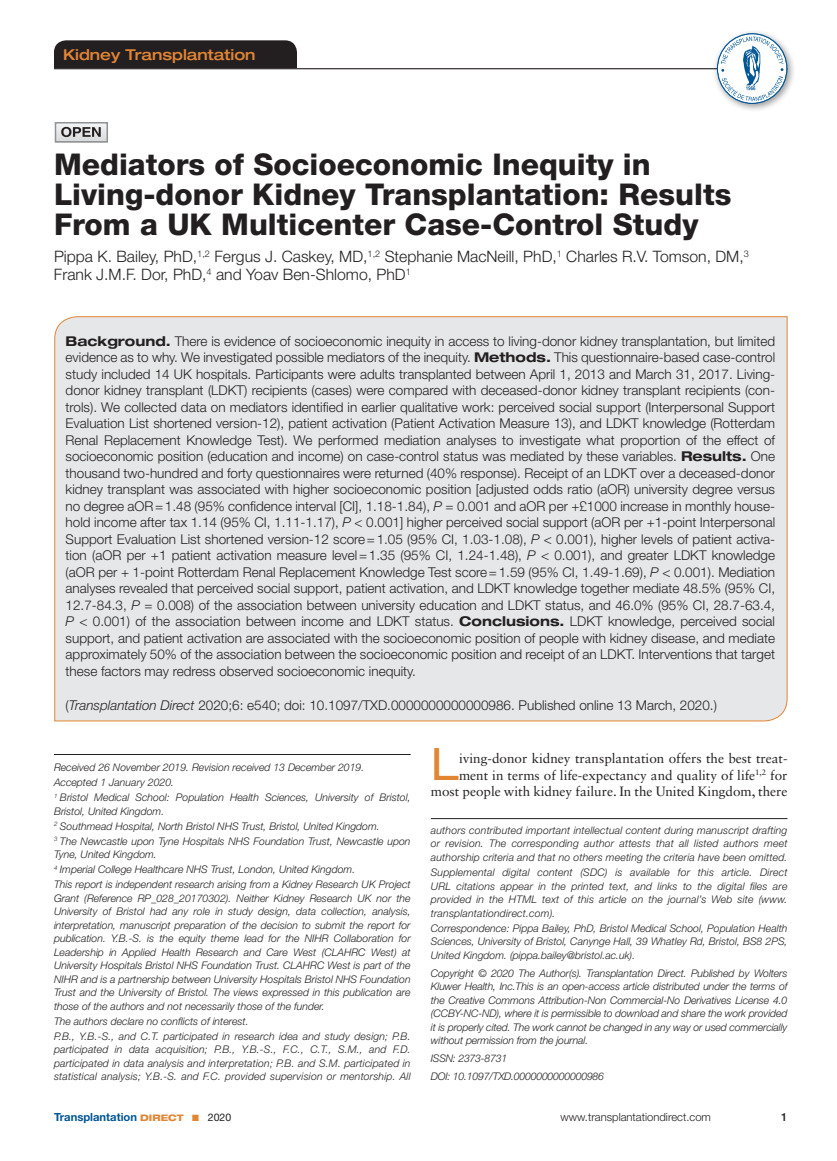
<style>
.page{position:relative;width:837px;height:1161px;background:#fff}
.page>*{position:absolute;margin:0;border:0;box-sizing:border-box;transform-origin:0 0}
.t1{font:expanded 44.7px "Helvetica Neue LT Std";color:#e38634}
.t2{font:800 30px/30px "Helvetica Neue LT Std";color:#231f20}
.t3{font:300 15.75px/18px "Helvetica Neue LT Std";color:#231f20}
.t4{font:500 expanded 15px "Helvetica Neue LT Std";color:#e38634}
.t5{font:300 13.5px/16.5px "Helvetica Neue LT Std";color:#231f20;text-align:justify}
.t6{font:13.5px/16.5px "Sabon LT Std";color:#231f20;text-align:right}
.t7{font:300 11.25px "Helvetica Neue LT Std";color:#231f20}
.t8{font:700 11.25px "Helvetica Neue LT Std";color:#005595}
.t9{font:500 11.25px "Helvetica Neue LT Std";color:#231f20}
.t10{font:italic 300 10.5px/13.5px "Helvetica Neue LT Std";color:#231f20;text-align:justify}
.t11{font:italic 300 10.5px/18px "Helvetica Neue LT Std";letter-spacing:-.02em;color:#231f20}
.s1{font-weight:700;font-stretch:expanded}
.s2{font-style:italic}
.s3{font-weight:800;font-stretch:expanded;font-size:9px;color:#e38634}
.s4{color:#e38634}
.s5{font-weight:400;font-size:10.5px;color:#231f20}
</style>
<div class="page">
<hr style="left:54px;top:68px;width:734px;height:1px;background:#231f20">
<img style="left:58px;top:125px;width:47px;height:15px">
<div style="left:55px;top:122px;width:53px;height:21px;border:2px solid #909295"></div>
<svg style="left:61px;top:127px;width:40px;height:10px"></svg>
<hr style="left:431px;top:818px;width:357px;height:1px;background:#231f20">
<hr style="left:54px;top:754px;width:357px;height:1px;background:#231f20">
<div style="left:54px;top:40px;width:243px;height:28px;background:#231f20"></div>
<div style="left:54px;top:316px;width:734px;height:406px;background:#e6e7e9"></div>
<div style="left:713px;top:29px;width:83px;height:84px;background:#231f20;opacity:.45"></div>
<svg style="left:717px;top:34px;width:70px;height:69px"></svg>
<svg style="left:721px;top:37px;width:62px;height:64px"></svg>
<div style="left:717px;top:33px;width:70px;height:71px;border:1px solid #005595;border-radius:50%"></div>
<h3 class="t4" style="left:63px;top:45px;width:194px">Kidney Transplantation</h3>
<h2 class="t2" style="left:54px;top:150px;width:679px">Mediators of Socioeconomic Inequity in<br>Living-donor Kidney Transplantation: Results<br>From a UK Multicenter Case-Control Study</h2>
<h3 class="t3" style="left:54px;top:247px;width:696px">Pippa K. Bailey, PhD,<sup>1,2</sup> Fergus J. Caskey, MD,<sup>1,2</sup> Stephanie MacNeill, PhD,<sup>1</sup> Charles R.V. Tomson, DM,<sup>3<br></sup>Frank J.M.F. Dor, PhD,<sup>4</sup> and Yoav Ben-Shlomo, PhD<sup>1</sup></h3>
<p class="t5" style="left:66px;top:332px;width:711px"><span class="s1">Background.</span> There is evidence of socioeconomic inequity in access to living-donor kidney transplantation, but limited evidence as to why. We investigated possible mediators of the inequity. <span class="s1">Methods.</span> This questionnaire-based case-control study included 14 UK hospitals. Participants were adults transplanted between April 1, 2013 and March 31, 2017. Living&shy;donor kidney transplant (LDKT) recipients (cases) were compared with deceased-donor kidney transplant recipients (con&shy;trols). We collected data on mediators identified in earlier qualitative work: perceived social support (Interpersonal Support Evaluation List shortened version-12), patient activation (Patient Activation Measure 13), and LDKT knowledge (Rotterdam Renal Replacement Knowledge Test). We performed mediation analyses to investigate what proportion of the effect of socioeconomic position (education and income) on case-control status was mediated by these variables. <span class="s1">Results.</span> One thousand two-hundred and forty questionnaires were returned (40% response). Receipt of an LDKT over a deceased-donor kidney transplant was associated with higher socioeconomic position [adjusted odds ratio (aOR) university degree versus no degree aOR=1.48 (95% confidence interval [CI], 1.18-1.84), <span class="s2">P</span> = 0.001 and aOR per +£1000 increase in monthly house&shy;hold income after tax 1.14 (95% CI, 1.11-1.17), <span class="s2">P</span> &lt; 0.001] higher perceived social support (aOR per +1-point Interpersonal Support Evaluation List shortened version-12 score=1.05 (95% CI, 1.03-1.08), <span class="s2">P</span> &lt; 0.001), higher levels of patient activa&shy;tion (aOR per +1 patient activation measure level=1.35 (95% CI, 1.24-1.48), <span class="s2">P</span> &lt; 0.001), and greater LDKT knowledge (aOR per + 1-point Rotterdam Renal Replacement Knowledge Test score=1.59 (95% CI, 1.49-1.69), <span class="s2">P</span> &lt; 0.001). Mediation analyses revealed that perceived social support, patient activation, and LDKT knowledge together mediate 48.5% (95% CI, 12.7-84.3, <span class="s2">P</span> = 0.008) of the association between university education and LDKT status, and 46.0% (95% CI, 28.7-63.4, <span class="s2">P</span> &lt; 0.001) of the association between income and LDKT status. <span class="s1">Conclusions.</span> LDKT knowledge, perceived social support, and patient activation are associated with the socioeconomic position of people with kidney disease, and mediate approximately 50% of the association between the socioeconomic position and receipt of an LDKT. Interventions that target these factors may redress observed socioeconomic inequity.</p>
<p class="t5" style="left:66px;top:697px;width:653px">(<span class="s2">Transplantation Direct</span> 2020;6: e540; doi: 10.1097/TXD.0000000000000986. Published online 13 March, 2020.)</p>
<p class="t10" style="left:54px;top:760px;width:358px;line-height:15px;text-align:left">Received 26 November 2019. Revision received 13 December 2019.<br>Accepted 1 January 2020.<br><sup>1</sup> Bristol Medical School: Population Health Sciences, University of Bristol,</p>
<p class="t10" style="left:54px;top:803px;width:358px;line-height:15px;text-align:left">Bristol, United Kingdom.<br><sup>2</sup> Southmead Hospital, North Bristol NHS Trust, Bristol, United Kingdom.<br><sup>3</sup> The Newcastle upon Tyne Hospitals NHS Foundation Trust, Newcastle upon</p>
<p class="t10" style="left:54px;top:847px;width:358px;line-height:15px;text-align:left">Tyne, United Kingdom.<br><sup>4</sup> Imperial College Healthcare NHS Trust, London, United Kingdom.<br>This report is independent research arising from a Kidney Research UK Project</p>
<p class="t10" style="left:54px;top:891px;width:358px">Grant (Reference RP_028_20170302). Neither Kidney Research UK nor the University of Bristol had any role in study design, data collection, analysis, interpretation, manuscript preparation of the decision to submit the report for publication. Y.B.-S. is the equity theme lead for the NIHR Collaboration for Leadership in Applied Health Research and Care West (CLAHRC West) at University Hospitals Bristol NHS Foundation Trust. CLAHRC West is part of the NIHR and is a partnership between University Hospitals Bristol NHS Foundation Trust and the University of Bristol. The views expressed in this publication are those of the authors and not necessarily those of the funder.</p>
<p class="t10" style="left:54px;top:1013px;width:358px;line-height:15px">The authors declare no conflicts of interest.<br>P.B., Y.B.-S., and C.T. participated in research idea and study design; P.B.</p>
<p class="t10" style="left:54px;top:1042px;width:358px">participated in data acquisition; P.B., Y.B.-S., F.C., C.T., S.M., and F.D. participated in data analysis and interpretation; P.B. and S.M. participated in statistical analysis; Y.B.-S. and F.C. provided supervision or mentorship. All</p>
<h1 class="t1" style="left:431px;top:737px;width:30px">L</h1>
<p class="t6" style="left:431px;top:750px;width:358px">iving-donor kidney transplantation offers the best treat&shy;ment in terms of life-expectancy and quality of life<sup>1,2</sup> for most people with kidney failure. In the United Kingdom, there</p>
<p class="t10" style="left:431px;top:823px;width:358px">authors contributed important intellectual content during manuscript drafting or revision. The corresponding author attests that all listed authors meet authorship criteria and that no others meeting the criteria have been omitted.</p>
<p class="t10" style="left:431px;top:865px;width:358px">Supplemental digital content (SDC) is available for this article. Direct URL citations appear in the printed text, and links to the digital files are provided in the HTML text of this article on the journal’s Web site (www. transplantationdirect.com).</p>
<p class="t10" style="left:431px;top:921px;width:358px">Correspondence: Pippa Bailey, PhD, Bristol Medical School, Population Health Sciences, University of Bristol, Canynge Hall, 39 Whatley Rd, Bristol, BS8 2PS, United Kingdom. (pippa.bailey@bristol.ac.uk).</p>
<p class="t10" style="left:431px;top:966px;width:358px">Copyright © 2020 The Author(s). Transplantation Direct. Published by Wolters Kluwer Health, Inc.This is an open-access article distributed under the terms of the Creative Commons Attribution-Non Commercial-No Derivatives License 4.0 (CCBY-NC-ND), where it is permissible to download and share the work provided it is properly cited. The work cannot be changed in any way or used commercially without permission from the journal.</p>
<p class="t11" style="left:431px;top:1049px;width:175px">ISSN: 2373-8731<br>DOI: 10.1097/TXD.0000000000000986</p>
<p class="t8" style="left:54px;top:1110px;width:179px">Transplantation <span class="s3">DIRECT</span> <span class="s4">■</span> <span class="s5">2020</span></p>
<p class="t7" style="left:561px;top:1110px;width:152px">www.transplantationdirect.com</p>
<p class="t9" style="left:781px;top:1110px;width:8px">1</p>
</div>
